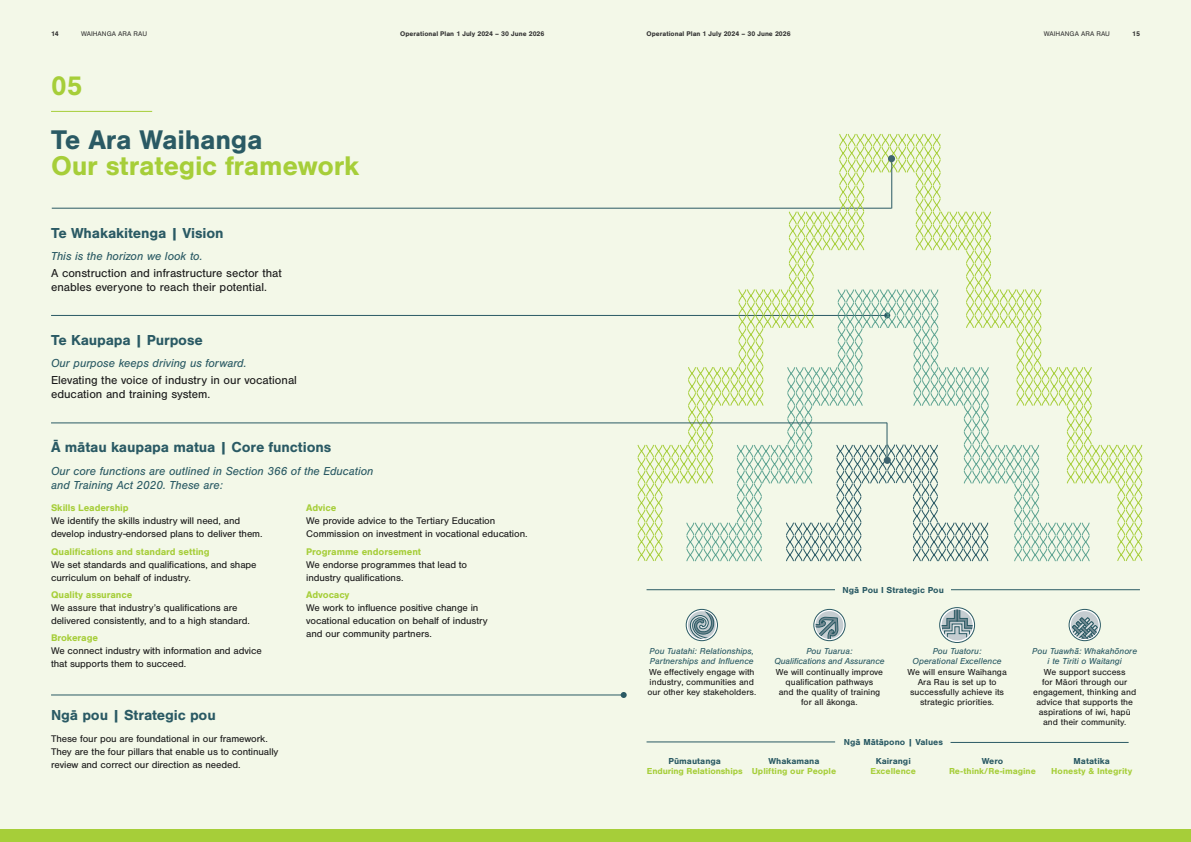
<style>
.page{position:relative;width:1191px;height:842px;background:#fff}
.page>*{position:absolute;margin:0;border:0;box-sizing:border-box;transform-origin:0 0}
.H2___Strategic_Framework{font:700 28px/26px "Nimbus San";letter-spacing:-.01em;color:#a6ce39}
.H2_-_Heading{font:700 15px "Nimbus San";letter-spacing:-.01em;color:#2a5a64}
.Intro_Body___Small{font:12px/14px "Nimbus San";color:#1a1a1a}
.Intro_Body___Small-2{font:italic 12px/14px "Nimbus San";color:#2a5a64}
.Body___Waka{font:10px/13px "Nimbus San";letter-spacing:-.01em;color:#1a1a1a}
.H4___Body_Heading__N{font:700 10px "Nimbus San";letter-spacing:-.01em;color:#a6ce39}
.Body___Waka__small{font:9px/10px "Nimbus San";color:#1a1a1a;text-align:center}
.Body___Waka__small-2{font:italic 9px/10px "Nimbus San";color:#2a5a64;text-align:center}
.Body___Waka__small-3{font:700 9px/10px "Nimbus San";color:#a6ce39;text-align:center}
.Body___Waka__small-4{font:700 9px "Nimbus San";color:#2a5a64}
.t1{font:700 7px "Nimbus San";color:#333}
.t2{font:7px "Nimbus San";color:#333}
.s1{color:#2a5a64}
</style>
<div class="page">
<div style="left:0;top:0;width:595px;height:842px;background:#f3f8e8"></div>
<div style="left:595px;top:0;width:596px;height:842px;background:#f3f8e8"></div>
<hr style="left:52px;top:208px;width:839px;height:1px;background:#2a5a64">
<hr style="left:51px;top:315px;width:836px;height:1px;background:#2a5a64">
<hr style="left:646px;top:589px;width:494px;height:1px;background:#2a5a64">
<div style="left:835px;top:587px;width:116px;height:6px;background:#f3f8e8"></div>
<hr style="left:646px;top:742px;width:189px;height:1px;background:#2a5a64">
<hr style="left:51px;top:695px;width:572px;height:1px;background:#2a5a64">
<svg style="left:620px;top:692px;width:6px;height:6px"></svg>
<svg style="left:637px;top:133px;width:506px;height:429px"></svg>
<svg style="left:1069px;top:609px;width:31px;height:32px"></svg>
<div style="left:1068px;top:609px;width:32px;height:32px;border:1px solid #2a5a64;border-radius:50%"></div>
<div style="left:1070px;top:611px;width:28px;height:28px;background:#c5cdd1;border-radius:50%"></div>
<svg style="left:1070px;top:617px;width:28px;height:22px"></svg>
<div style="left:686px;top:609px;width:31px;height:32px;border:1px solid #2a5a64;border-radius:50%"></div>
<svg style="left:688px;top:611px;width:27px;height:28px"></svg>
<svg style="left:939px;top:608px;width:35px;height:34px"></svg>
<div style="left:939px;top:607px;width:35px;height:36px;border:1px solid #2a5a64;border-radius:50%"></div>
<svg style="left:941px;top:610px;width:31px;height:30px"></svg>
<svg style="left:814px;top:609px;width:31px;height:32px"></svg>
<div style="left:813px;top:609px;width:32px;height:32px;border:1px solid #2a5a64;border-radius:50%"></div>
<div style="left:815px;top:611px;width:28px;height:28px;background:#c5cdd1;border-radius:50%"></div>
<svg style="left:815px;top:617px;width:23px;height:22px"></svg>
<hr style="left:950px;top:742px;width:178px;height:1px;background:#2a5a64">
<hr style="left:891px;top:158px;width:1px;height:50px;background:#2a5a64">
<hr style="left:886px;top:423px;width:1px;height:36px;background:#2a5a64">
<div style="left:888px;top:155px;width:7px;height:7px;background:#3e646f;border-radius:50%"></div>
<div style="left:883px;top:457px;width:7px;height:7px;background:#3e646f;border-radius:50%"></div>
<hr style="left:51px;top:423px;width:836px;height:1px;background:#2a5a64">
<hr style="left:51px;top:111px;width:101px;height:1px;background:#a6ce39">
<div style="left:0;top:829px;width:1191px;height:13px;background:#a6ce39"></div>
<p class="t1" style="left:51px;top:30px;width:9px">14</p>
<p class="t2" style="left:81px;top:30px;width:68px">WAIHANGA ARA RAU</p>
<p class="t1" style="left:400px;top:30px;width:146px">Operational Plan 1 July 2024 – 30 June 2026</p>
<p class="t1" style="left:646px;top:30px;width:146px">Operational Plan 1 July 2024 – 30 June 2026</p>
<p class="t2" style="left:1043px;top:30px;width:68px">WAIHANGA ARA RAU</p>
<p class="t1" style="left:1132px;top:30px;width:9px">15</p>
<h2 class="H2___Strategic_Framework" style="left:51px;top:73px;width:33px">05</h2>
<h2 class="H2___Strategic_Framework" style="left:51px;top:127px;width:310px"><span class="s1">Te Ara Waihanga<br></span>Our strategic framework</h2>
<p class="H2_-_Heading" style="left:51px;top:224px;width:174px">Te Whakakitenga | Vision</p>
<p class="Intro_Body___Small-2" style="left:51px;top:249px;width:153px">This is the horizon we look to.</p>
<p class="Intro_Body___Small" style="left:51px;top:266px;width:232px">A construction and infrastructure sector that enables everyone to reach their potential.</p>
<p class="H2_-_Heading" style="left:51px;top:331px;width:153px">Te Kaupapa | Purpose</p>
<p class="Intro_Body___Small-2" style="left:51px;top:356px;width:197px">Our purpose keeps driving us forward.</p>
<p class="Intro_Body___Small" style="left:51px;top:373px;width:247px">Elevating the voice of industry in our vocational education and training system.</p>
<p class="H2_-_Heading" style="left:51px;top:439px;width:282px">Ā mātau kaupapa matua | Core functions</p>
<p class="Intro_Body___Small-2" style="left:51px;top:464px;width:324px">Our core functions are outlined in Section 366 of the Education and Training Act 2020. These are:</p>
<p class="H4___Body_Heading__N" style="left:51px;top:502px;width:79px">Skills Leadership</p>
<p class="Body___Waka" style="left:51px;top:515px;width:213px">We identify the skills industry will need, and develop industry-endorsed plans to deliver them.</p>
<p class="H4___Body_Heading__N" style="left:51px;top:546px;width:160px">Qualifications and standard setting</p>
<p class="Body___Waka" style="left:51px;top:558px;width:207px">We set standards and qualifications, and shape curriculum on behalf of industry.</p>
<p class="H4___Body_Heading__N" style="left:51px;top:589px;width:83px">Quality assurance</p>
<p class="Body___Waka" style="left:51px;top:601px;width:200px">We assure that industry’s qualifications are delivered consistently, and to a high standard.</p>
<p class="H4___Body_Heading__N" style="left:51px;top:632px;width:49px">Brokerage</p>
<p class="Body___Waka" style="left:51px;top:644px;width:212px">We connect industry with information and advice that supports them to succeed.</p>
<p class="H4___Body_Heading__N" style="left:306px;top:502px;width:32px">Advice</p>
<p class="Body___Waka" style="left:306px;top:515px;width:223px">We provide advice to the Tertiary Education<br>Commission on investment in vocational education.</p>
<p class="H4___Body_Heading__N" style="left:306px;top:546px;width:116px">Programme endorsement</p>
<p class="Body___Waka" style="left:306px;top:558px;width:162px">We endorse programmes that lead to industry qualifications.</p>
<p class="H4___Body_Heading__N" style="left:306px;top:589px;width:45px">Advocacy</p>
<p class="Body___Waka" style="left:306px;top:601px;width:183px">We work to influence positive change in vocational education on behalf of industry and our community partners.</p>
<p class="H2_-_Heading" style="left:51px;top:707px;width:166px">Ngā pou | Strategic pou</p>
<p class="Body___Waka" style="left:51px;top:732px;width:229px">These four pou are foundational in our framework.<br>They are the four pillars that enable us to continually review and correct our direction as needed.</p>
<p class="Body___Waka__small-4" style="left:842px;top:585px;width:103px">Ngā Pou I Strategic Pou</p>
<p class="Body___Waka__small-2" style="left:649px;top:646px;width:106px;text-align:left">Pou Tuatahi: Relationships,<br>Partnerships and Influence</p>
<p class="Body___Waka__small" style="left:647px;top:667px;width:110px;text-align:left">We effectively engage with industry, communities and our other key stakeholders.</p>
<p class="Body___Waka__small-2" style="left:774px;top:646px;width:112px">Pou Tuarua:<br>Qualifications and Assurance</p>
<p class="Body___Waka__small" style="left:776px;top:667px;width:109px">We will continually improve qualification pathways<br>and the quality of training for all ākonga.</p>
<p class="Body___Waka__small-2" style="left:912px;top:646px;width:91px">Pou Tuatoru:<br>Operational Excellence</p>
<p class="Body___Waka__small" style="left:907px;top:667px;width:101px">We will ensure Waihanga<br>Ara Rau is set up to successfully achieve its strategic priorities.</p>
<p class="Body___Waka__small-4" style="left:844px;top:737px;width:101px">Ngā Mātāpono | Values</p>
<p class="Body___Waka__small-2" style="left:1032px;top:646px;width:106px">Pou Tuawhā: Whakahōnore i te Tiriti o Waitangi</p>
<p class="Body___Waka__small" style="left:1033px;top:667px;width:104px">We support success<br>for Māori through our engagement, thinking and advice that supports the aspirations of iwi, hapū and their community.</p>
<p class="Body___Waka__small-3" style="left:647px;top:756px;width:97px"><span class="s1">Pūmautanga<br></span>Enduring Relationships</p>
<p class="Body___Waka__small-3" style="left:751px;top:756px;width:86px"><span class="s1">Whakamana<br></span>Uplifting our People</p>
<p class="Body___Waka__small-3" style="left:870px;top:756px;width:47px"><span class="s1">Kairangi<br></span>Excellence</p>
<p class="Body___Waka__small-3" style="left:949px;top:756px;width:88px"><span class="s1">Wero<br></span>Re-think/Re-imagine</p>
<p class="Body___Waka__small-3" style="left:1051px;top:756px;width:82px"><span class="s1">Matatika<br></span>Honesty &amp; Integrity</p>
</div>
